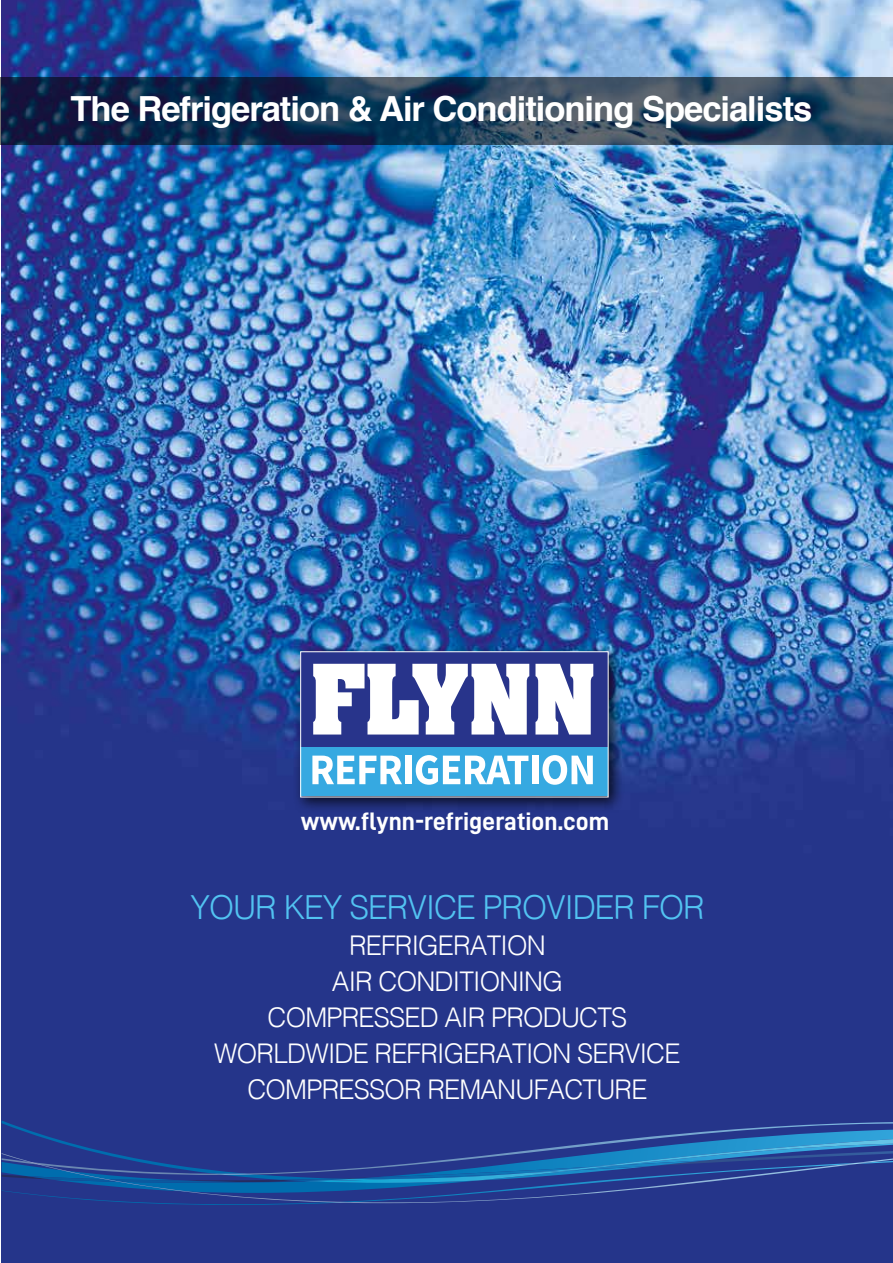
<style>
.page{position:relative;width:893px;height:1263px;background:#fff}
.page>*{position:absolute;margin:0;border:0;box-sizing:border-box;transform-origin:0 0}
.t1{font:700 34.65px "Helvetica";letter-spacing:-.03em;color:#fff}
.t2{font:300 33.15px "Helvetica";letter-spacing:-.03em;color:#52c3f1}
.t3{font:300 27.15px/36px "Helvetica";letter-spacing:-.03em;color:#fff;text-align:center}
.t4{font:25.35px "D DIN Bold";color:#fff}
</style>
<div class="page">
<img style="left:2px;top:0;width:891px;height:1263px">
<div style="left:293px;top:644px;width:331px;height:169px;background:#000;opacity:.75"></div>
<div style="left:301px;top:652px;width:307px;height:97px;background:#28348b"></div>
<div style="left:301px;top:747px;width:307px;height:49px;background:#36a9e1"></div>
<svg style="left:313px;top:664px;width:216px;height:70px"></svg>
<svg style="left:535px;top:664px;width:58px;height:70px;background:#dbddec"></svg>
<svg style="left:312px;top:756px;width:90px;height:28px"></svg>
<div style="left:405px;top:756px;width:6px;height:28px;background:#fff"></div>
<svg style="left:416px;top:755px;width:112px;height:30px"></svg>
<div style="left:532px;top:756px;width:6px;height:28px;background:#fff"></div>
<svg style="left:542px;top:755px;width:51px;height:30px"></svg>
<div style="left:300px;top:651px;width:308px;height:146px;border:1px solid #fff"></div>
<svg style="left:0;top:78px;width:893px;height:67px;background:#253b56"></svg>
<svg style="left:2px;top:1120px;width:891px;height:85px;background:#244795"></svg>
<p class="t1" style="left:70px;top:80px;width:743px">The Refrigeration &amp; Air Conditioning Specialists</p>
<p class="t4" style="left:301px;top:808px;width:310px">www.flynn-refrigeration.com</p>
<p class="t2" style="left:190px;top:879px;width:516px">YOUR KEY SERVICE PROVIDER FOR</p>
<p class="t3" style="left:214px;top:925px;width:468px">REFRIGERATION<br>AIR CONDITIONING<br>COMPRESSED AIR PRODUCTS<br>WORLDWIDE REFRIGERATION SERVICE<br>COMPRESSOR REMANUFACTURE</p>
</div>
